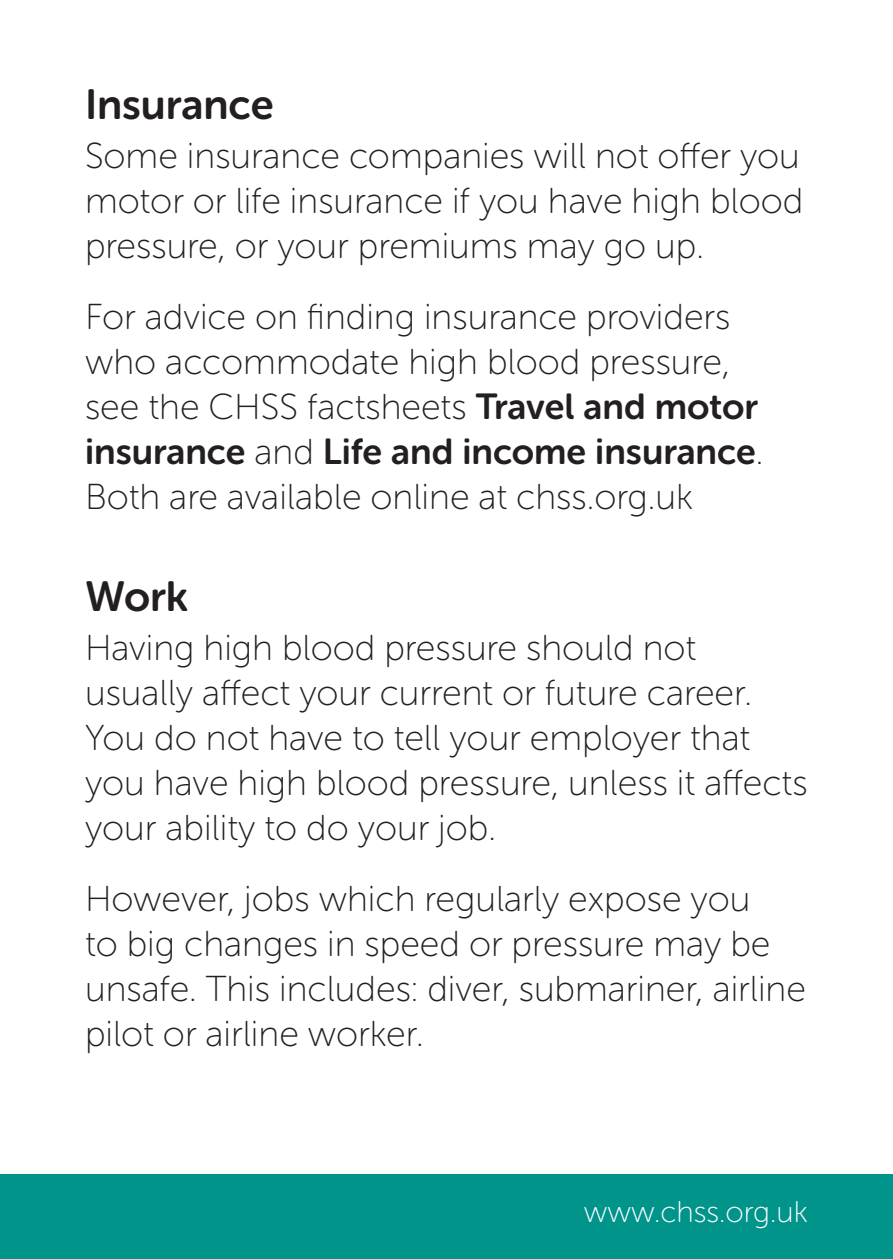
<style>
.page{position:relative;width:893px;height:1259px;background:#fff}
.page>*{position:absolute;margin:0;border:0;box-sizing:border-box;transform-origin:0 0}
.t1{font:42px "Museo Sans Rounded 700";color:#231f20}
.t2{font:36px/45px "Museo Sans Rounded 100";color:#231f20}
.t3{font:36px "Museo Sans Rounded 700";color:#231f20}
.t4{font:30px "Museo Sans Rounded 100";color:#fff}
.s1{font-family:"Museo Sans Rounded 700"}
.s2{font-family:"Museo Sans Rounded 100"}
</style>
<div class="page">
<div style="left:0;top:1174px;width:893px;height:85px;background:#00948b"></div>
<p class="t1" style="left:85px;top:81px;width:190px">Insurance</p>
<p class="t2" style="left:85px;top:134px;width:720px;text-align:justify">Some insurance companies will not offer you motor or life insurance if you have high blood pressure, or your premiums may go up.</p>
<p class="t2" style="left:85px;top:294px;width:675px">For advice on finding insurance providers who accommodate high blood pressure, see the CHSS factsheets <span class="s1">Travel and motor</span></p>
<p class="t3" style="left:85px;top:431px;width:680px">insurance <span class="s2">and</span> Life and income insurance<span class="s2">.</span></p>
<p class="t2" style="left:85px;top:474px;width:609px">Both are available online at chss.org.uk</p>
<p class="t1" style="left:85px;top:573px;width:105px">Work</p>
<p class="t2" style="left:85px;top:625px;width:724px">Having high blood pressure should not usually affect your current or future career.<br>You do not have to tell your employer that you have high blood pressure, unless it affects your ability to do your job.</p>
<p class="t2" style="left:85px;top:876px;width:722px">However, jobs which regularly expose you<br>to big changes in speed or pressure may be unsafe. This includes: diver, submariner, airline pilot or airline worker.</p>
<p class="t4" style="left:584px;top:1195px;width:225px">www.chss.org.uk</p>
</div>
